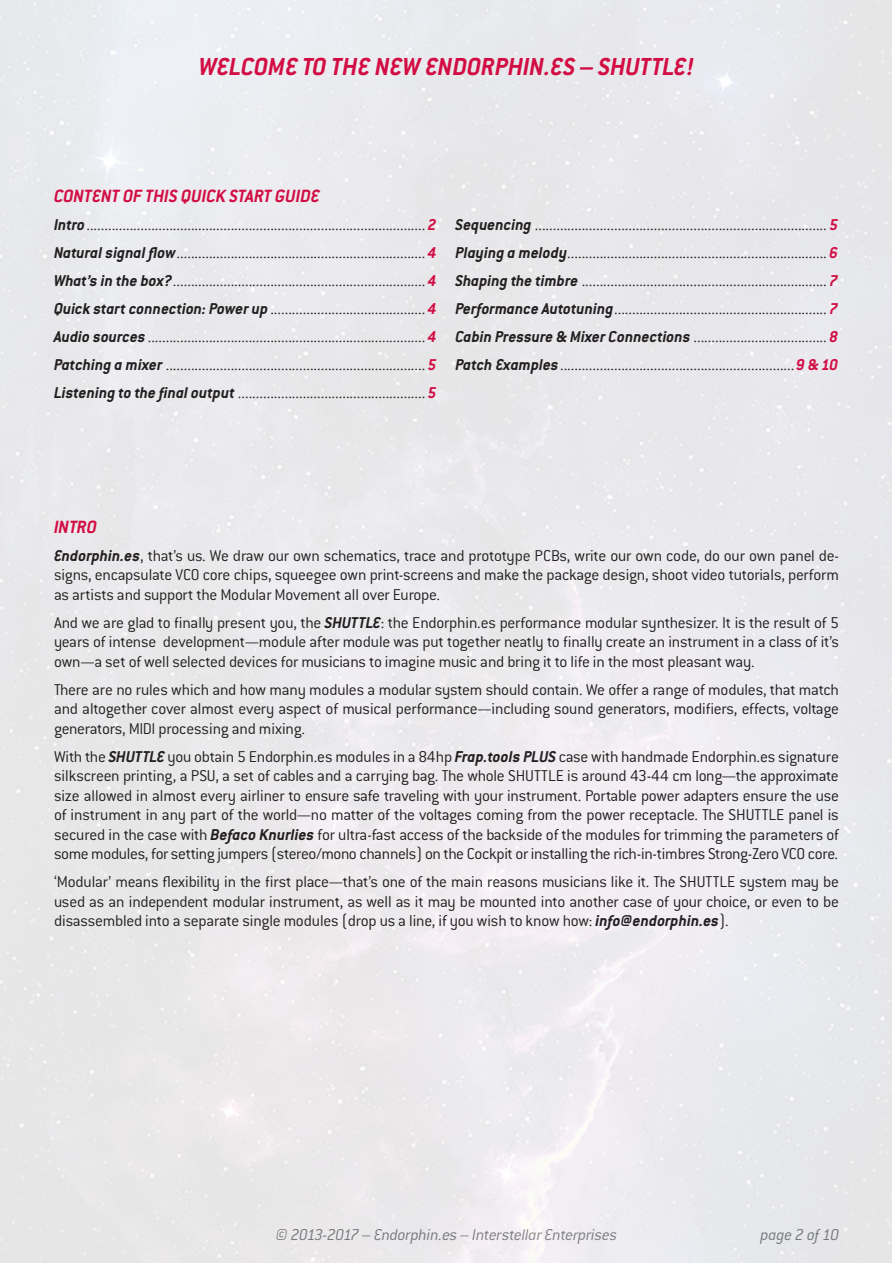
<style>
.page{position:relative;width:893px;height:1263px;background:#fff}
.page>*{position:absolute;margin:0;border:0;box-sizing:border-box;transform-origin:0 0}
.t1{font:italic 700 27px "Conduit ITC";color:#d20d44}
.t2{font:italic 700 19.5px "Conduit ITC";color:#d20d44}
.t3{font:300 17.25px/19.5px "Conduit ITC";letter-spacing:-.015em;color:#231f20;text-align:justify}
.t4{font:italic 300 17.25px "Conduit ITC";letter-spacing:-.015em;color:#808285}
.s1{font-weight:700;font-style:italic}
.s2{font-weight:700;font-style:italic;color:#d20d44}
</style>
<div class="page">
<h1 class="t1" style="left:199px;top:50px;width:496px">WELCOME TO THE NEW ENDORPHIN.ES – SHUTTLE!</h1>
<p class="t2" style="left:54px;top:184px;width:267px">CONTENT OF THIS QUICK START GUIDE</p>
<p class="t3" style="left:54px;top:210px;width:384px;line-height:28px"><span class="s1">Intro</span>.............................................................................................. <span class="s2">2<br></span><span class="s1">Natural signal flow</span>..................................................................... <span class="s2">4<br></span><span class="s1">What’s in the box?</span>...................................................................... <span class="s2">4<br></span><span class="s1">Quick start connection: Power up</span> ........................................... <span class="s2">4<br></span><span class="s1">Audio sources</span>............................................................................. <span class="s2">4<br></span><span class="s1">Patching a mixer</span> ........................................................................ <span class="s2">5<br></span><span class="s1">Listening to the final output</span> .................................................... <span class="s2">5</span></p>
<p class="t3" style="left:455px;top:210px;width:384px;line-height:28px"><span class="s1">Sequencing</span> ................................................................................. <span class="s2">5<br></span><span class="s1">Playing a melody</span>........................................................................ <span class="s2">6<br></span><span class="s1">Shaping the timbre</span> .................................................................... <span class="s2">7<br></span><span class="s1">Performance Autotuning</span>........................................................... <span class="s2">7<br></span><span class="s1">Cabin Pressure &amp; Mixer Connections</span> ..................................... <span class="s2">8<br></span><span class="s1">Patch Examples</span>.................................................................<span class="s2">9 &amp; 10</span></p>
<p class="t2" style="left:54px;top:515px;width:45px">INTRO</p>
<p class="t3" style="left:54px;top:546px;width:786px"><span class="s1">Endorphin.es</span>, that’s us. We draw our own schematics, trace and prototype PCBs, write our own code, do our own panel de&shy;signs, encapsulate VCO core chips, squeegee own print-screens and make the package design, shoot video tutorials, perform as artists and support the Modular Movement all over Europe.</p>
<p class="t3" style="left:54px;top:613px;width:786px">And we are glad to finally present you, the <span class="s1">SHUTTLE</span>: the Endorphin.es performance modular synthesizer. It is the result of 5 years of intense development—module after module was put together neatly to finally create an instrument in a class of it’s own—a set of well selected devices for musicians to imagine music and bring it to life in the most pleasant way.</p>
<p class="t3" style="left:54px;top:680px;width:786px">There are no rules which and how many modules a modular system should contain. We offer a range of modules, that match and altogether cover almost every aspect of musical performance—including sound generators, modifiers, effects, voltage generators, MIDI processing and mixing.</p>
<p class="t3" style="left:54px;top:747px;width:786px">With the <span class="s1">SHUTTLE</span> you obtain 5 Endorphin.es modules in a 84hp <span class="s1">Frap.tools PLUS</span> case with handmade Endorphin.es signature silkscreen printing, a PSU, a set of cables and a carrying bag. The whole SHUTTLE is around 43-44 cm long—the approximate size allowed in almost every airliner to ensure safe traveling with your instrument. Portable power adapters ensure the use of instrument in any part of the world—no matter of the voltages coming from the power receptacle. The SHUTTLE panel is secured in the case with <span class="s1">Befaco Knurlies</span> for ultra-fast access of the backside of the modules for trimming the parameters of some modules, for setting jumpers (stereo/mono channels) on the Cockpit or installing the rich-in-timbres Strong-Zero VCO core.</p>
<p class="t3" style="left:54px;top:872px;width:786px">‘Modular’ means flexibility in the first place—that’s one of the main reasons musicians like it. The SHUTTLE system may be used as an independent modular instrument, as well as it may be mounted into another case of your choice, or even to be disassembled into a separate single modules (drop us a line, if you wish to know how: <span class="s1">info@endorphin.es</span>).</p>
<p class="t4" style="left:276px;top:1225px;width:343px">© 2013-2017 – Endorphin.es – Interstellar Enterprises</p>
<p class="t4" style="left:761px;top:1225px;width:80px">page 2 of 10</p>
</div>
